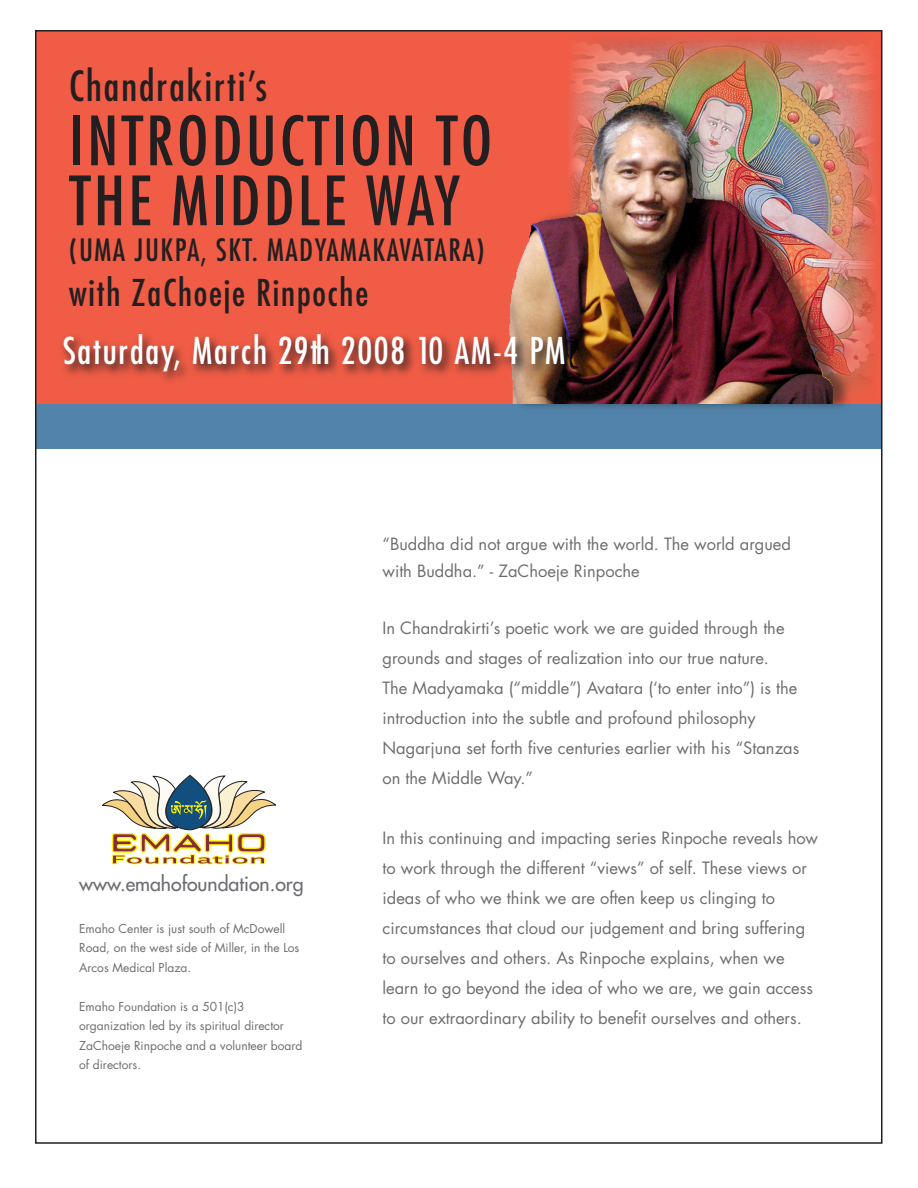
<style>
.page{position:relative;width:918px;height:1188px;background:#fff}
.page>*{position:absolute;margin:0;border:0;box-sizing:border-box;transform-origin:0 0}
.t1{font:condensed 66px/60px "Futura";letter-spacing:.05em;color:#231f20}
.t2{font:condensed 40.5px "Futura";letter-spacing:.05em;color:#231f20}
.t3{font:condensed 36px "Futura";letter-spacing:.05em;color:#fff}
.t4{font:condensed 36px "Futura";letter-spacing:.05em;color:#231f20}
.t5{font:condensed 30px "Futura";letter-spacing:.05em;color:#231f20}
.t6{font:19.5px "Futura";color:#6c6d70}
.t7{font:16.5px/30px "Futura";color:#6c6d70}
.t8{font:12px/19.5px "Futura";color:#6c6d70}
</style>
<div class="page">
<svg style="left:102px;top:775px;width:174px;height:89px"></svg>
<div style="left:36px;top:30px;width:846px;height:380px;background:#f05c45"></div>
<div style="left:36px;top:404px;width:846px;height:44px;background:#5284ab"></div>
<img style="left:570px;top:36px;width:306px;height:357px">
<div style="left:510px;top:94px;width:343px;height:320px;background:#231f20;opacity:.55"></div>
<img style="left:617px;top:103px;width:214px;height:279px">
<svg style="left:62px;top:330px;width:516px;height:55px"></svg>
<h2 class="t2" style="left:69px;top:62px;width:199px">Chandrakirti’s</h2>
<h1 class="t1" style="left:69px;top:110px;width:424px">INTRODUCTION TO<br>THE MIDDLE WAY</h1>
<h3 class="t5" style="left:69px;top:232px;width:417px">(UMA JUKPA, SKT. MADYAMAKAVATARA)</h3>
<h3 class="t4" style="left:69px;top:271px;width:301px">with ZaChoeje Rinpoche</h3>
<h3 class="t3" style="left:63px;top:329px;width:504px">Saturday, March 29th 2008 10 AM-4 PM</h3>
<p class="t6" style="left:79px;top:871px;width:226px">www.emahofoundation.org</p>
<p class="t8" style="left:79px;top:918px;width:222px">Emaho Center is just south of McDowell<br>Road, on the west side of Miller, in the Los<br>Arcos Medical Plaza.</p>
<p class="t8" style="left:79px;top:996px;width:225px">Emaho Foundation is a 501(c)3 organization led by its spiritual director<br>ZaChoeje Rinpoche and a volunteer board of directors.</p>
<p class="t7" style="left:382px;top:530px;width:410px;line-height:27px">“Buddha did not argue with the world. The world argued with Buddha.” - ZaChoeje Rinpoche</p>
<p class="t7" style="left:382px;top:613px;width:418px">In Chandrakirti’s poetic work we are guided through the grounds and stages of realization into our true nature.<br>The Madyamaka (“middle”) Avatara (‘to enter into”) is the introduction into the subtle and profound philosophy Nagarjuna set forth five centuries earlier with his “Stanzas on the Middle Way.”</p>
<p class="t7" style="left:382px;top:823px;width:437px">In this continuing and impacting series Rinpoche reveals how to work through the different “views” of self. These views or ideas of who we think we are often keep us clinging to circumstances that cloud our judgement and bring suffering to ourselves and others. As Rinpoche explains, when we learn to go beyond the idea of who we are, we gain access to our extraordinary ability to benefit ourselves and others.</p>
</div>
